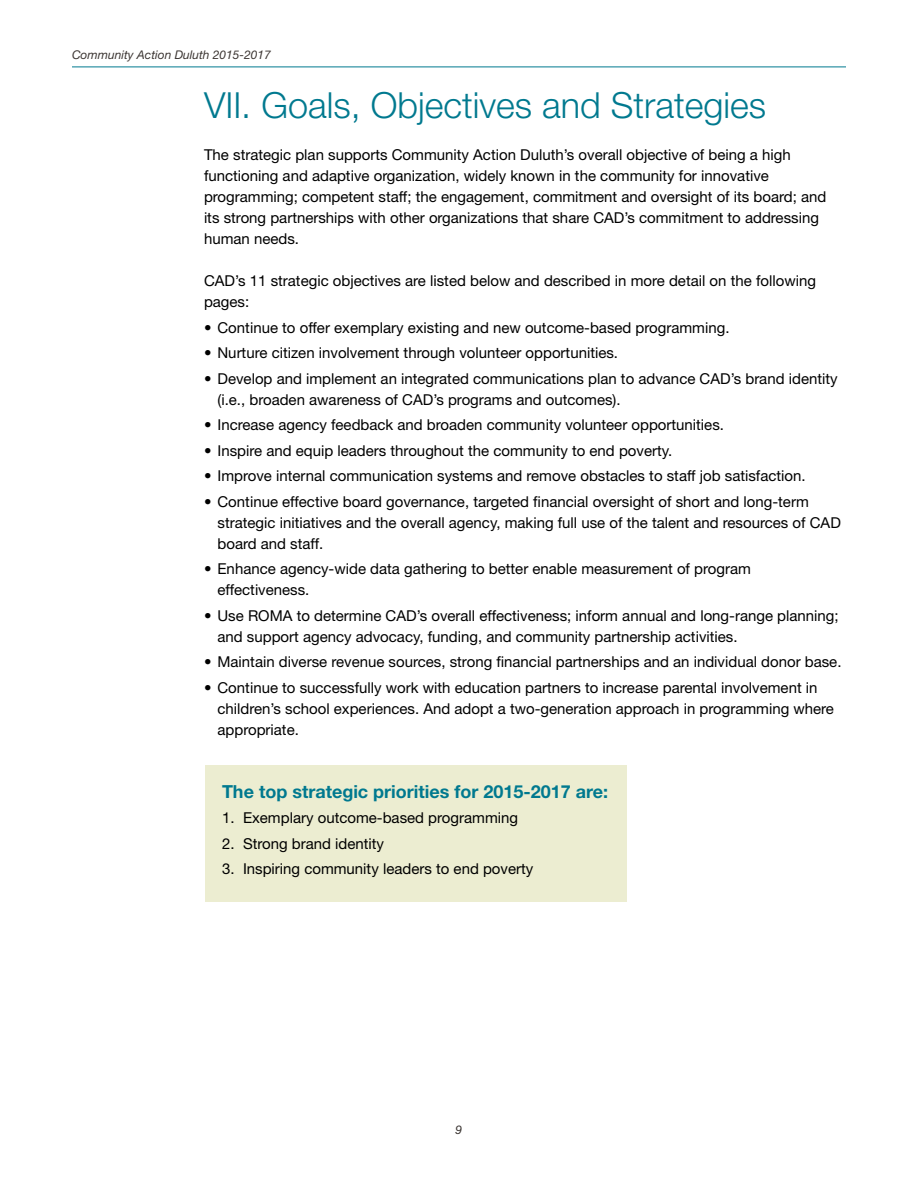
<style>
.page{position:relative;width:918px;height:1188px;background:#fff}
.page>*{position:absolute;margin:0;border:0;box-sizing:border-box;transform-origin:0 0}
.t1{font:300 36px "Helvetica Neue";color:#00798f}
.t2{font:700 18px "Helvetica Neue";color:#00798f}
.t3{font:15px/21px "Helvetica Neue";color:#000}
.t4{font:italic 12px "Helvetica Neue";color:#3c3633}
</style>
<div class="page">
<hr style="left:72px;top:67px;width:774px;height:1px;background:#00798f">
<div style="left:205px;top:765px;width:421px;height:137px;background:#ecedd1"></div>
<p class="t4" style="left:72px;top:47px;width:200px">Community Action Duluth 2015-2017</p>
<h1 class="t1" style="left:204px;top:84px;width:564px">VII . Goals, Objectives and Strategies</h1>
<p class="t3" style="left:204px;top:144px;width:624px">The strategic plan supports Community Action Duluth’s overall objective of being a high functioning and adaptive organization, widely known in the community for innovative programming; competent staff; the engagement, commitment and oversight of its board; and its strong partnerships with other organizations that share CAD’s commitment to addressing human needs.</p>
<p class="t3" style="left:204px;top:270px;width:614px">CAD’s 11 strategic objectives are listed below and described in more detail on the following pages:</p>
<p class="t3" style="left:204px;top:317px;width:527px">• Continue to offer exemplary existing and new outcome-based programming.</p>
<p class="t3" style="left:204px;top:342px;width:416px">• Nurture citizen involvement through volunteer opportunities.</p>
<p class="t3" style="left:218px;top:368px;width:622px;text-indent:-14px">• Develop and implement an integrated communications plan to advance CAD’s brand identity (i.e., broaden awareness of CAD’s programs and outcomes).</p>
<p class="t3" style="left:204px;top:414px;width:522px">• Increase agency feedback and broaden community volunteer opportunities.</p>
<p class="t3" style="left:204px;top:440px;width:470px">• Inspire and equip leaders throughout the community to end poverty.</p>
<p class="t3" style="left:204px;top:465px;width:603px">• Improve internal communication systems and remove obstacles to staff job satisfaction.</p>
<p class="t3" style="left:218px;top:491px;width:625px;text-indent:-14px">• Continue effective board governance, targeted financial oversight of short and long-term strategic initiatives and the overall agency, making full use of the talent and resources of CAD board and staff.</p>
<p class="t3" style="left:218px;top:558px;width:535px;text-indent:-14px">• Enhance agency-wide data gathering to better enable measurement of program effectiveness.</p>
<p class="t3" style="left:218px;top:605px;width:623px;text-indent:-14px">• Use ROMA to determine CAD’s overall effectiveness; inform annual and long-range planning; and support agency advocacy, funding, and community partnership activities.</p>
<p class="t3" style="left:204px;top:651px;width:639px">• Maintain diverse revenue sources, strong financial partnerships and an individual donor base.</p>
<p class="t3" style="left:218px;top:677px;width:618px;text-indent:-14px">• Continue to successfully work with education partners to increase parental involvement in children’s school experiences. And adopt a two-generation approach in programming where appropriate.</p>
<p class="t2" style="left:222px;top:780px;width:388px">The top strategic priorities for 2015-2017 are:</p>
<p class="t3" style="left:222px;top:807px;width:298px">1. Exemplary outcome-based programming</p>
<p class="t3" style="left:222px;top:833px;width:164px">2. Strong brand identity</p>
<p class="t3" style="left:222px;top:858px;width:313px">3. Inspiring community leaders to end poverty</p>
<p class="t4" style="left:456px;top:1123px;width:8px">9</p>
</div>
